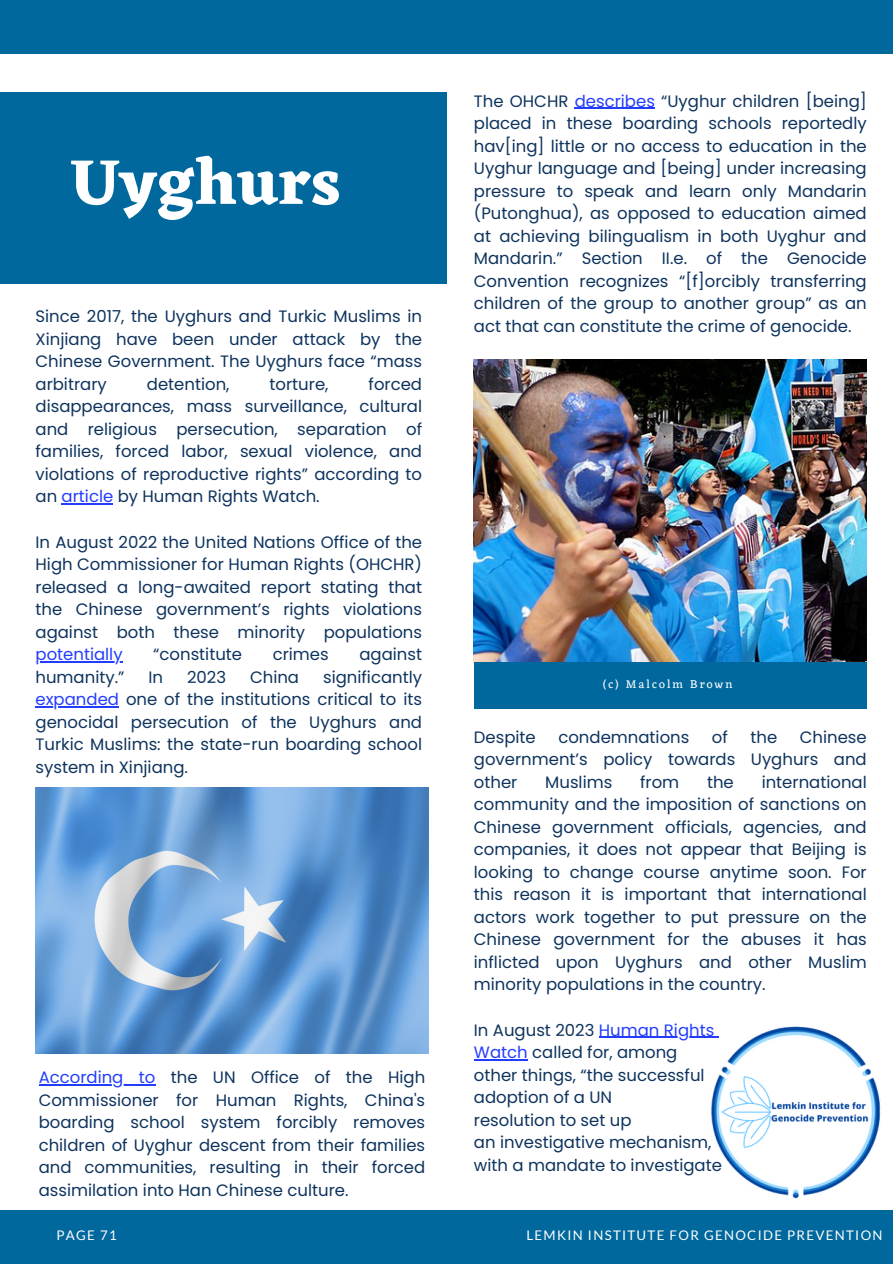
<style>
.page{position:relative;width:893px;height:1264px;background:#fff}
.page>*{position:absolute;margin:0;border:0;box-sizing:border-box;transform-origin:0 0}
.t1{font:700 65.25px "Eczar";color:#fff}
.t2{font:16.5px/22.5px "Poppins";color:#0e335d;text-align:justify}
.t3{font:16.5px "Poppins";color:#233dff}
.t4{font:13.2px "Lato";letter-spacing:.1em;color:#fff}
.t5{font:11.85px "Eczar";letter-spacing:.17em;color:#fff}
.s1{color:#233dff}
</style>
<div class="page">
<img style="left:474px;top:359px;width:392px;height:303px">
<div style="left:0;top:0;width:892px;height:53px;background:#00689d"></div>
<div style="left:0;top:93px;width:446px;height:190px;background:#00689d"></div>
<img style="left:36px;top:787px;width:392px;height:266px">
<hr style="left:598px;top:1036px;width:116px;height:1px;background:#233dff">
<hr style="left:474px;top:1059px;width:53px;height:1px;background:#233dff">
<div style="left:474px;top:662px;width:392px;height:46px;background:#00689d"></div>
<div style="left:0;top:1210px;width:892px;height:53px;background:#00689d"></div>
<img style="left:689px;top:1026px;width:193px;height:173px">
<hr style="left:62px;top:503px;width:51px;height:1px;background:#233dff">
<hr style="left:36px;top:661px;width:87px;height:1px;background:#233dff">
<hr style="left:36px;top:706px;width:83px;height:1px;background:#233dff">
<hr style="left:574px;top:108px;width:81px;height:1px;background:#233dff">
<hr style="left:39px;top:1084px;width:116px;height:1px;background:#233dff">
<h1 class="t1" style="left:71px;top:143px;width:272px">Uyghurs</h1>
<p class="t2" style="left:36px;top:305px;width:388px">Since 2017, the Uyghurs and Turkic Muslims in Xinjiang have been under attack by the Chinese Government. The Uyghurs face “mass arbitrary</p>
<p class="t2" style="left:36px;top:373px;width:388px;text-indent:333px">forced disappearances, mass surveillance, cultural and religious persecution, separation of families, forced labor, sexual violence, and violations of reproductive rights” according to an <span class="s1">article</span> by Human Rights Watch.</p>
<p class="t2" style="left:36px;top:530px;width:388px">In August 2022 the United Nations Office of the High Commissioner for Human Rights (OHCHR) released a long-awaited report stating that the Chinese government’s rights violations against both these minority populations</p>
<p class="t3" style="left:36px;top:642px;width:89px">potentially</p>
<p class="t2" style="left:153px;top:643px;width:90px">“constitute</p>
<p class="t2" style="left:273px;top:643px;width:58px">crimes</p>
<p class="t2" style="left:359px;top:643px;width:64px">against</p>
<p class="t2" style="left:36px;top:665px;width:90px">humanity.”</p>
<p class="t2" style="left:148px;top:665px;width:16px">In</p>
<p class="t2" style="left:187px;top:665px;width:41px">2023</p>
<p class="t2" style="left:250px;top:665px;width:51px">China</p>
<p class="t2" style="left:147px;top:373px;width:84px">detention,</p>
<p class="t2" style="left:269px;top:373px;width:60px">torture,</p>
<p class="t2" style="left:36px;top:665px;width:388px;text-indent:287px">significantly <span class="s1">expanded</span> one of the institutions critical to its genocidal persecution of the Uyghurs and Turkic Muslims: the state-run boarding school system in Xinjiang.</p>
<p class="t2" style="left:39px;top:1066px;width:388px"><span class="s1">According to</span> the UN Office of the High Commissioner for Human Rights, China's boarding school system forcibly removes children of Uyghur descent from their families and communities, resulting in their forced assimilation into Han Chinese culture.</p>
<p class="t2" style="left:474px;top:90px;width:394px">The OHCHR <span class="s1">describes</span> “Uyghur children [being] placed in these boarding schools reportedly hav[ing] little or no access to education in the Uyghur language and [being] under increasing pressure to speak and learn only Mandarin (Putonghua), as opposed to education aimed at achieving bilingualism in both Uyghur and Mandarin.” Section II.e. of the Genocide Convention recognizes “[f]orcibly transferring children of the group to another group” as an act that can constitute the crime of genocide.</p>
<p class="t5" style="left:603px;top:677px;width:131px">(c) Malcolm Brown</p>
<p class="t2" style="left:474px;top:725px;width:63px">Despite</p>
<p class="t2" style="left:558px;top:725px;width:132px">condemnations</p>
<p class="t2" style="left:712px;top:725px;width:17px">of</p>
<p class="t2" style="left:750px;top:725px;width:28px">the</p>
<p class="t2" style="left:474px;top:725px;width:394px;text-indent:326px">Chinese government’s policy towards Uyghurs and other</p>
<p class="t2" style="left:545px;top:770px;width:69px">Muslims</p>
<p class="t2" style="left:640px;top:770px;width:41px">from</p>
<p class="t2" style="left:707px;top:770px;width:28px">the</p>
<p class="t2" style="left:474px;top:770px;width:394px;text-indent:288px">international community and the imposition of sanctions on Chinese government officials, agencies, and companies, it does not appear that Beijing is looking to change course anytime soon. For this reason it is important that international actors work together to put pressure on the Chinese government for the abuses it has inflicted upon Uyghurs and other Muslim minority populations in the country.</p>
<p class="t2" style="left:474px;top:1018px;width:249px;text-align:left">In August 2023 <span class="s1">Human Rights<br>Watch</span> called for, among other things, “the successful adoption of a UN<br>resolution to set up<br>an investigative mechanism, with a mandate to investigate</p>
<p class="t4" style="left:57px;top:1226px;width:62px">PAGE 71</p>
<p class="t4" style="left:526px;top:1226px;width:357px">LEMKIN INSTITUTE FOR GENOCIDE PREVENTION</p>
</div>
